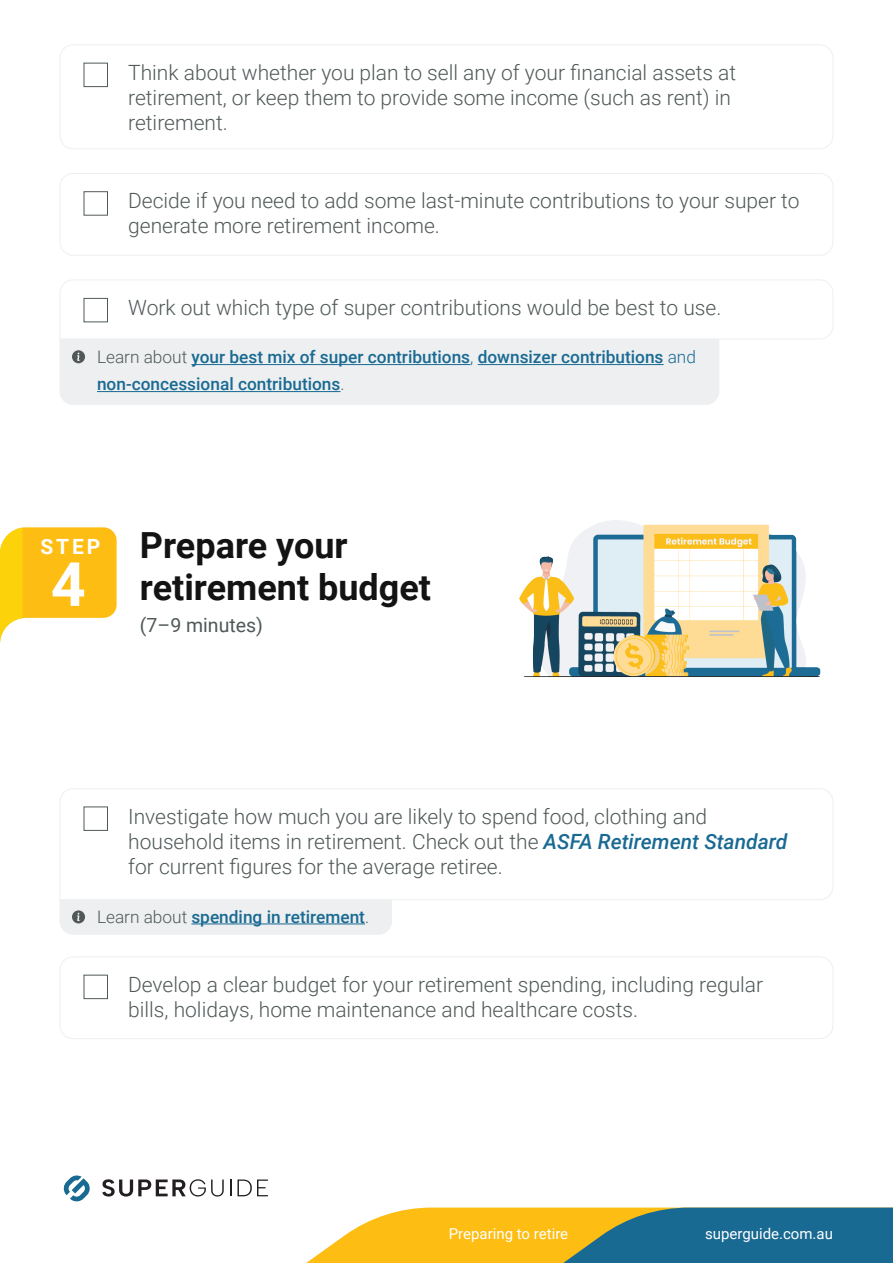
<style>
.page{position:relative;width:893px;height:1263px;background:#fff}
.page>*{position:absolute;margin:0;border:0;box-sizing:border-box;transform-origin:0 0}
.t1{font:700 61.05px "Roboto";color:#fff}
.t2{font:700 36px/42px "Roboto";color:#141313}
.t3{font:300 21px/25.2px "Roboto";color:#505858}
.t4{font:700 21px "Roboto";color:#fff}
.t5{font:19.5px "Roboto";color:#505858}
.t6{font:500 17.25px/27px "Roboto";color:#196a93}
.t7{font:15px "Roboto";color:#fff}
.s1{font-weight:300;color:#505858}
.s2{font-weight:300}
.s3{font-weight:500;font-style:italic;color:#196a93}
.s4{font-weight:300;color:#57585a}
</style>
<div class="page">
<svg style="left:306px;top:1207px;width:587px;height:56px;background:#8e9a64"></svg>
<svg style="left:63px;top:1175px;width:27px;height:27px"></svg>
<svg style="left:237px;top:1179px;width:31px;height:17px"></svg>
<svg style="left:102px;top:1179px;width:122px;height:18px"></svg>
<svg style="left:230px;top:1179px;width:1px;height:17px"></svg>
<div style="left:60px;top:44px;width:773px;height:105px;border:1px solid #edeff0;border-radius:13px"></div>
<div style="left:84px;top:63px;width:24px;height:24px;background:#fff;border:1px solid #515958"></div>
<div style="left:60px;top:173px;width:773px;height:83px;border:1px solid #edeff0;border-radius:13px"></div>
<div style="left:84px;top:191px;width:24px;height:25px;background:#fff;border:1px solid #515958"></div>
<div style="left:60px;top:956px;width:773px;height:83px;border:1px solid #edeff0;border-radius:13px"></div>
<div style="left:84px;top:975px;width:24px;height:24px;background:#fff;border:1px solid #515958"></div>
<svg style="left:0;top:527px;width:117px;height:116px"></svg>
<svg style="left:60px;top:788px;width:773px;height:112px"></svg>
<div style="left:84px;top:806px;width:24px;height:25px;background:#fff;border:1px solid #515958"></div>
<div style="left:59px;top:899px;width:333px;height:36px;background:#edeff0"></div>
<hr style="left:191px;top:923px;width:174px;height:1px;background:#196a93">
<svg style="left:60px;top:279px;width:773px;height:60px"></svg>
<div style="left:84px;top:298px;width:24px;height:24px;background:#fff;border:1px solid #515958"></div>
<div style="left:59px;top:339px;width:661px;height:66px;background:#edeff0"></div>
<hr style="left:191px;top:364px;width:279px;height:1px;background:#196a93">
<hr style="left:478px;top:364px;width:186px;height:1px;background:#196a93">
<hr style="left:97px;top:391px;width:243px;height:1px;background:#196a93">
<img style="left:519px;top:520px;width:302px;height:157px">
<p class="t3" style="left:128px;top:59px;width:610px">Think about whether you plan to sell any of your financial assets at retirement, or keep them to provide some income (such as rent) in retirement.</p>
<p class="t3" style="left:128px;top:187px;width:673px">Decide if you need to add some last-minute contributions to your super to generate more retirement income.</p>
<p class="t3" style="left:128px;top:294px;width:595px">Work out which type of super contributions would be best to use.</p>
<p class="t6" style="left:97px;top:343px;width:600px"><span class="s1">Learn about</span> your best mix of super contributions<span class="s2">,</span> downsizer contributions <span class="s2">and </span>non-concessional contributions<span class="s1">.</span></p>
<p class="t4" style="left:40px;top:532px;width:61px">STEP</p>
<h1 class="t1" style="left:51px;top:541px;width:37px">4</h1>
<h2 class="t2" style="left:140px;top:523px;width:293px">Prepare your retirement budget</h2>
<p class="t5" style="left:140px;top:612px;width:125px">(7–9 minutes)</p>
<p class="t3" style="left:128px;top:803px;width:661px">Investigate how much you are likely to spend food, clothing and household items in retirement. Check out the <span class="s3">ASFA Retirement Standard </span>for current figures for the average retiree.</p>
<p class="t6" style="left:97px;top:902px;width:274px"><span class="s1">Learn about</span> spending in retirement<span class="s4">.</span></p>
<p class="t3" style="left:128px;top:971px;width:636px">Develop a clear budget for your retirement spending, including regular bills, holidays, home maintenance and healthcare costs.</p>
<p class="t7" style="left:449px;top:1223px;width:121px">Preparing to retire</p>
<p class="t7" style="left:705px;top:1223px;width:129px">superguide.com.au</p>
</div>
